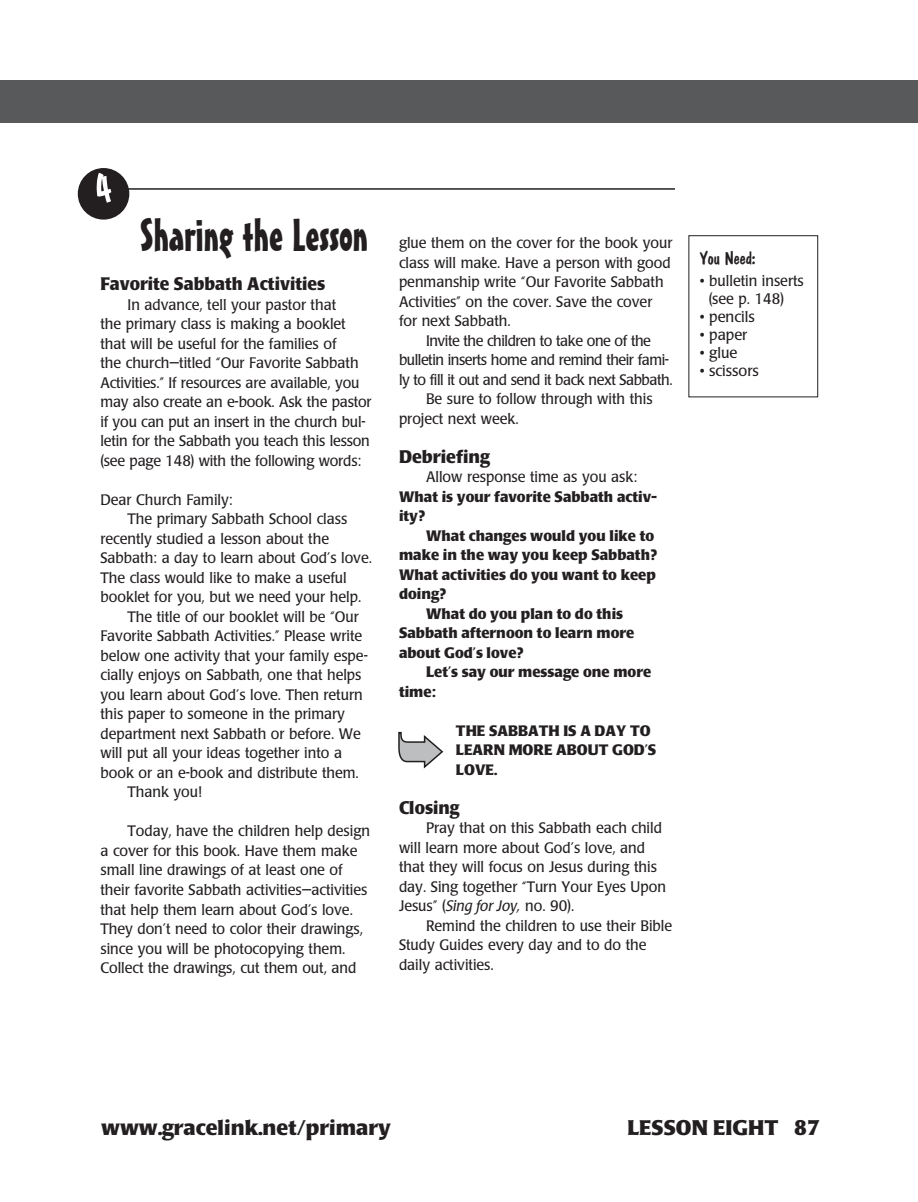
<style>
.page{position:relative;width:918px;height:1202px;background:#fff}
.page>*{position:absolute;margin:0;border:0;box-sizing:border-box;transform-origin:0 0}
.section_title{font:45px "Mister Earl BT";color:#231f20}
.t1{font:700 21px "Poppl Laudatio";color:#231f20}
.subhead{font:700 18px "Poppl Laudatio";color:#231f20;scale:.95 1}
.subhead-2{font:700 18px "Poppl Laudatio";color:#231f20}
.You_Need_head{font:18px "Dom Casual D";color:#231f20}
.body{font:15px/19.5px "Poppl Laudatio";color:#231f20;scale:.95 1}
.body-2{font:700 15px/19.5px "Poppl Laudatio";color:#231f20}
.body-3{font:15px/19.5px "Poppl Laudatio";letter-spacing:-.03em;color:#231f20;text-align:center;scale:.95 1}
.You_Need_items{font:15px/18px "Poppl Laudatio";color:#231f20}
.body-Xindent{font:700 15px/19.5px "Poppl Laudatio";color:#231f20}
.s1{font-weight:400}
.s2{font-style:italic}
</style>
<div class="page">
<div style="left:0;top:80px;width:27px;height:43px;background:#58595b"></div>
<div style="left:27px;top:80px;width:891px;height:43px;background:#58595b"></div>
<hr style="left:127px;top:188px;width:548px;height:2px;background:#231f20">
<div style="left:688px;top:235px;width:130px;height:162px;border:1px solid #231f20"></div>
<svg style="left:398px;top:732px;width:45px;height:36px"></svg>
<svg style="left:78px;top:168px;width:51px;height:51px"></svg>
<p class="section_title" style="left:140px;top:208px;width:230px">Sharing the Lesson</p>
<p class="subhead" style="left:100px;top:274px;width:238px">Favorite Sabbath Activities</p>
<p class="body" style="left:100px;top:295px;width:287px;text-indent:27px">In advance, tell your pastor that<br>the primary class is making a booklet that will be useful for the families of<br>the church—titled “Our Favorite Sabbath Activities.” If resources are available, you may also create an e-book. Ask the pastor if you can put an insert in the church bul&shy;letin for the Sabbath you teach this lesson (see page 148) with the following words:</p>
<p class="body" style="left:100px;top:490px;width:141px">Dear Church Family:</p>
<p class="body" style="left:100px;top:509px;width:287px;text-indent:27px">The primary Sabbath School class recently studied a lesson about the Sabbath: a day to learn about God’s love.<br>The class would like to make a useful booklet for you, but we need your help.</p>
<p class="body" style="left:100px;top:607px;width:283px;text-indent:27px">The title of our booklet will be “Our Favorite Sabbath Activities.” Please write below one activity that your family espe&shy;cially enjoys on Sabbath, one that helps you learn about God’s love. Then return this paper to someone in the primary department next Sabbath or before. We will put all your ideas together into a book or an e-book and distribute them.</p>
<p class="body" style="left:127px;top:782px;width:80px">Thank you!</p>
<p class="body" style="left:100px;top:821px;width:285px;text-indent:27px">Today, have the children help design a cover for this book. Have them make small line drawings of at least one of their favorite Sabbath activities—activities that help them learn about God’s love.<br>They don’t need to color their drawings, since you will be photocopying them.<br>Collect the drawings, cut them out, and</p>
<p class="body" style="left:399px;top:233px;width:289px">glue them on the cover for the book your class will make. Have a person with good penmanship write “Our Favorite Sabbath Activities” on the cover. Save the cover for next Sabbath.</p>
<p class="body-3" style="left:399px;top:331px;width:290px">Invite the children to take one of the bulletin inserts home and remind their fami&shy;ly to fill it out and send it back next Sabbath.</p>
<p class="body" style="left:399px;top:389px;width:268px;text-indent:27px">Be sure to follow through with this project next week.</p>
<p class="subhead-2" style="left:399px;top:446px;width:92px">Debriefing</p>
<p class="body-2" style="left:399px;top:467px;width:260px;text-indent:27px"><span class="s1">Allow response time as you ask:<br></span>What is your favorite Sabbath activ&shy;ity?</p>
<p class="body-2" style="left:399px;top:526px;width:260px;text-indent:27px">What changes would you like to make in the way you keep Sabbath?<br>What activities do you want to keep doing?</p>
<p class="body-2" style="left:399px;top:604px;width:237px;text-indent:27px">What do you plan to do this<br>Sabbath afternoon to learn more about God’s love?</p>
<p class="body-2" style="left:399px;top:662px;width:254px;text-indent:27px">Let’s say our message one more time:</p>
<p class="body-Xindent" style="left:456px;top:721px;width:202px">THE SABBATH IS A DAY TO<br>LEARN MORE ABOUT GOD’S<br>LOVE.</p>
<p class="subhead" style="left:399px;top:797px;width:65px">Closing</p>
<p class="body" style="left:399px;top:818px;width:283px;text-indent:27px">Pray that on this Sabbath each child will learn more about God’s love, and that they will focus on Jesus during this day. Sing together “Turn Your Eyes Upon Jesus” (<span class="s2">Sing for Joy,</span> no. 90).</p>
<p class="body" style="left:399px;top:916px;width:289px;text-indent:27px">Remind the children to use their Bible<br>Study Guides every day and to do the daily activities.</p>
<p class="You_Need_head" style="left:700px;top:247px;width:58px">You Need:</p>
<p class="You_Need_items" style="left:709px;top:272px;width:97px;text-indent:-9px">• bulletin inserts (see p. 148)</p>
<p class="You_Need_items" style="left:700px;top:308px;width:56px">• pencils</p>
<p class="You_Need_items" style="left:700px;top:326px;width:49px">• paper</p>
<p class="You_Need_items" style="left:700px;top:344px;width:39px">• glue</p>
<p class="You_Need_items" style="left:700px;top:362px;width:61px">• scissors</p>
<p class="t1" style="left:101px;top:1115px;width:291px">www.gracelink.net/primary</p>
<p class="t1" style="left:627px;top:1115px;width:194px">LESSON EIGHT 87</p>
</div>
